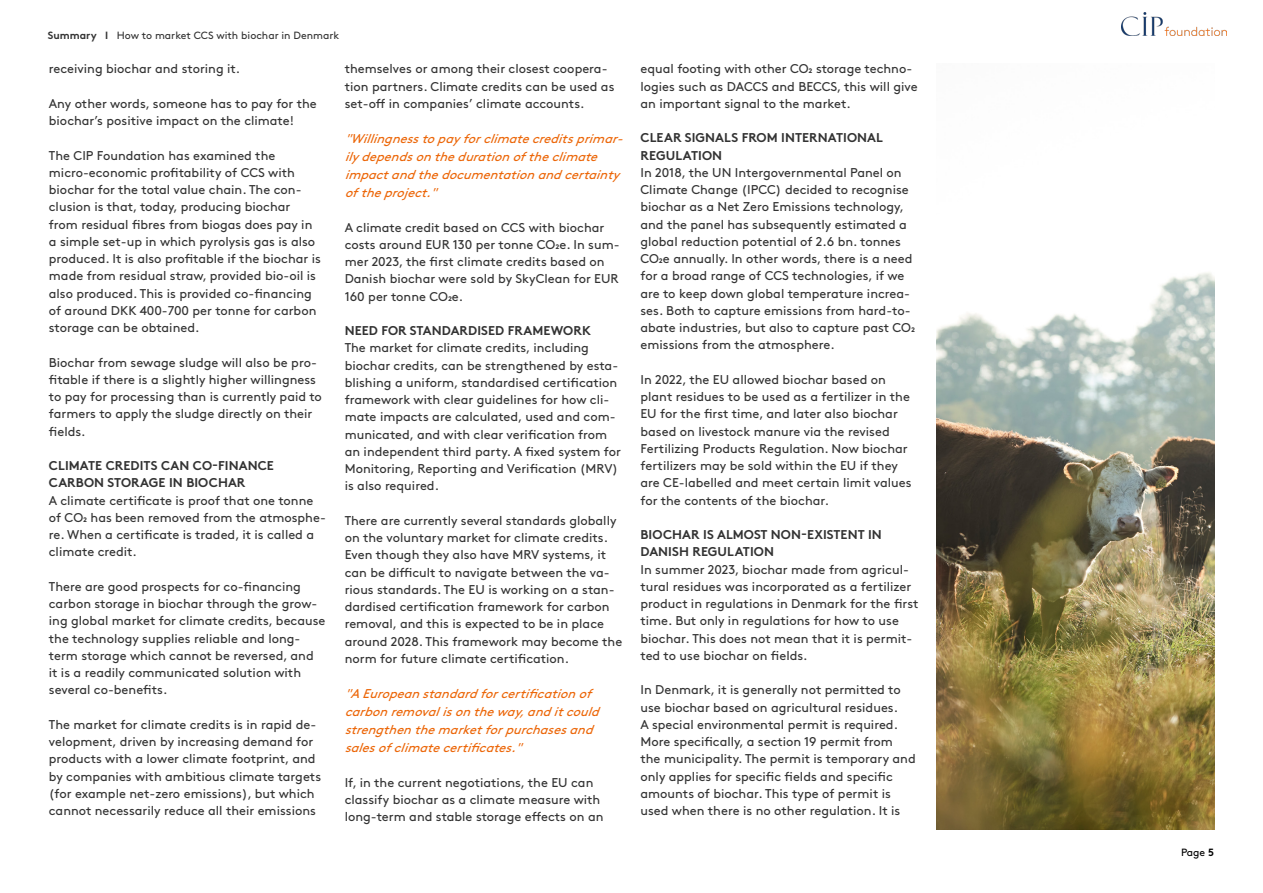
<style>
.page{position:relative;width:1263px;height:893px;background:#fff}
.page>*{position:absolute;margin:0;border:0;box-sizing:border-box;transform-origin:0 0}
.t1{font:12.75px/17.2px "Brown";color:#333}
.t2{font:italic 12.75px/18px "Brown";color:#ec6608}
.t3{font:700 12.75px/17.2px "Brown";letter-spacing:.005em;color:#333}
.t4{font:10.5px "Brown";color:#333}
.t5{font:10.5px "Brown";color:#000}
.s1{font-weight:700}
</style>
<div class="page">
<img style="left:936px;top:272px;width:278px;height:557px">
<img style="left:1122px;top:12px;width:105px;height:24px">
<p class="t4" style="left:48px;top:27px;width:293px"><span class="s1">Summary I</span> How to market CCS with biochar in Denmark</p>
<p class="t1" style="left:49px;top:59px;width:193px">receiving biochar and storing it.</p>
<p class="t1" style="left:49px;top:94px;width:269px">Any other words, someone has to pay for the biochar’s positive impact on the climate!</p>
<p class="t1" style="left:49px;top:145px;width:274px">The CIP Foundation has examined the micro-economic profitability of CCS with biochar for the total value chain. The con&shy;clusion is that, today, producing biochar from residual fibres from biogas does pay in a simple set-up in which pyrolysis gas is also produced. It is also profitable if the biochar is made from residual straw, provided bio-oil is also produced. This is provided co-financing of around DKK 400-700 per tonne for carbon storage can be obtained.</p>
<p class="t1" style="left:49px;top:352px;width:275px">Biochar from sewage sludge will also be pro&shy;fitable if there is a slightly higher willingness to pay for processing than is currently paid to farmers to apply the sludge directly on their fields.</p>
<p class="t3" style="left:49px;top:456px;width:226px">CLIMATE CREDITS CAN CO-FINANCE<br>CARBON STORAGE IN BIOCHAR</p>
<p class="t1" style="left:49px;top:491px;width:278px">A climate certificate is proof that one tonne of CO2 has been removed from the atmosphe&shy;re. When a certificate is traded, it is called a climate credit.</p>
<p class="t1" style="left:49px;top:577px;width:278px">There are good prospects for co-financing carbon storage in biochar through the grow&shy;ing global market for climate credits, because the technology supplies reliable and long&shy;term storage which cannot be reversed, and it is a readily communicated solution with several co-benefits.</p>
<p class="t1" style="left:49px;top:715px;width:274px">The market for climate credits is in rapid de&shy;velopment, driven by increasing demand for products with a lower climate footprint, and by companies with ambitious climate targets (for example net-zero emissions), but which cannot necessarily reduce all their emissions</p>
<p class="t1" style="left:345px;top:59px;width:271px">themselves or among their closest coopera&shy;tion partners. Climate credits can be used as set-off in companies’ climate accounts.</p>
<p class="t2" style="left:345px;top:129px;width:285px">"Willingnesstopayforclimatecreditsprimar&shy;ilydependsonthedurationoftheclimate impactandthedocumentationandcertainty oftheproject."</p>
<p class="t1" style="left:345px;top:217px;width:276px">A climate credit based on CCS with biochar costs around EUR 130 per tonne CO2e. In sum&shy;mer 2023, the first climate credits based on Danish biochar were sold by SkyClean for EUR 160 per tonne CO2e.</p>
<p class="t3" style="left:345px;top:321px;width:248px">NEED FOR STANDARDISED FRAMEWORK</p>
<p class="t1" style="left:345px;top:338px;width:278px">The market for climate credits, including biochar credits, can be strengthened by esta&shy;blishing a uniform, standardised certification framework with clear guidelines for how cli&shy;mate impacts are calculated, used and com&shy;municated, and with clear verification from an independent third party. A fixed system for Monitoring, Reporting and Verification (MRV) is also required.</p>
<p class="t1" style="left:345px;top:511px;width:279px">There are currently several standards globally on the voluntary market for climate credits.<br>Even though they also have MRV systems, it can be difficult to navigate between the va&shy;rious standards. The EU is working on a stan&shy;dardised certification framework for carbon removal, and this is expected to be in place around 2028. This framework may become the norm for future climate certification.</p>
<p class="t2" style="left:345px;top:684px;width:262px">"AEuropeanstandardforcertificationof carbonremovalisontheway,anditcould strengthenthemarketforpurchasesand salesofclimatecertificates."</p>
<p class="t1" style="left:345px;top:772px;width:260px">If, in the current negotiations, the EU can classify biochar as a climate measure with long-term and stable storage effects on an</p>
<p class="t1" style="left:640px;top:59px;width:279px">equal footing with other CO2 storage techno&shy;logies such as DACCS and BECCS, this will give an important signal to the market.</p>
<p class="t3" style="left:640px;top:128px;width:244px">CLEAR SIGNALS FROM INTERNATIONAL<br>REGULATION</p>
<p class="t1" style="left:640px;top:163px;width:276px">In 2018, the UN Intergovernmental Panel on Climate Change (IPCC) decided to recognise biochar as a Net Zero Emissions technology, and the panel has subsequently estimated a global reduction potential of 2.6 bn. tonnes CO2e annually. In other words, there is a need for a broad range of CCS technologies, if we are to keep down global temperature increa&shy;ses. Both to capture emissions from hard-to&shy;abate industries, but also to capture past CO2 emissions from the atmosphere.</p>
<p class="t1" style="left:640px;top:370px;width:273px">In 2022, the EU allowed biochar based on plant residues to be used as a fertilizer in the EU for the first time, and later also biochar based on livestock manure via the revised Fertilizing Products Regulation. Now biochar fertilizers may be sold within the EU if they are CE-labelled and meet certain limit values for the contents of the biochar.</p>
<p class="t3" style="left:640px;top:525px;width:243px">BIOCHAR IS ALMOST NON-EXISTENT IN<br>DANISH REGULATION</p>
<p class="t1" style="left:640px;top:560px;width:279px">In summer 2023, biochar made from agricul&shy;tural residues was incorporated as a fertilizer product in regulations in Denmark for the first time. But only in regulations for how to use biochar. This does not mean that it is permit&shy;ted to use biochar on fields.</p>
<p class="t1" style="left:640px;top:680px;width:277px">In Denmark, it is generally not permitted to use biochar based on agricultural residues.<br>A special environmental permit is required.<br>More specifically, a section 19 permit from the municipality. The permit is temporary and only applies for specific fields and specific amounts of biochar. This type of permit is used when there is no other regulation. It is</p>
<p class="t5" style="left:1181px;top:844px;width:34px">Page <span class="s1">5</span></p>
</div>
